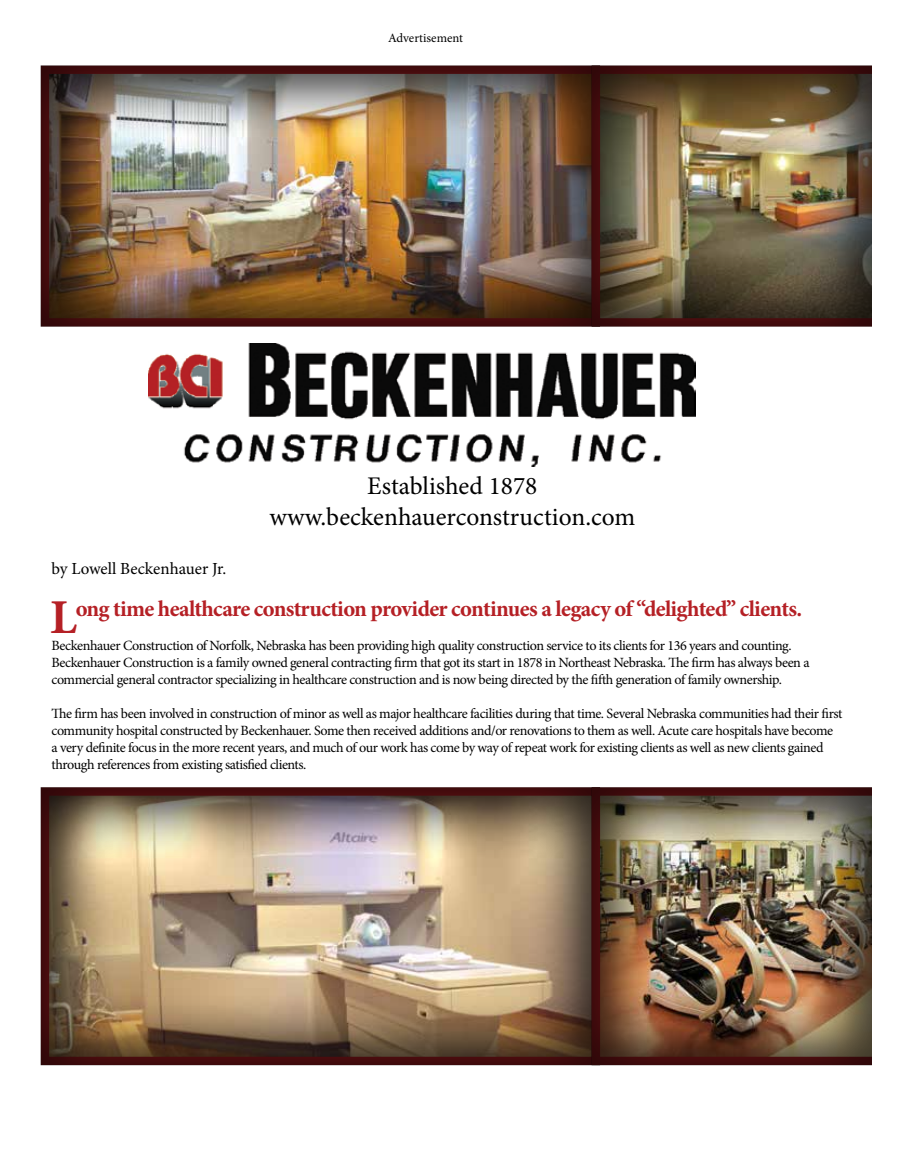
<style>
.page{position:relative;width:905px;height:1161px;background:#fff}
.page>*{position:absolute;margin:0;border:0;box-sizing:border-box;transform-origin:0 0}
.t1{font:25.35px/30.5px "Minion Pro";color:#000;text-align:center}
.t2{font:700 22.65px "Minion Pro";letter-spacing:-.03em;color:#b52025}
.t3{font:16.95px "Minion Pro";letter-spacing:-.005em;color:#000}
.t4{font:14.1px/17px "Minion Pro";letter-spacing:-.03em;color:#000}
.t5{font:12.75px "Minion Pro";color:#000}
.s1{font-size:48.6px}
</style>
<div class="page">
<div style="left:39px;top:64px;width:562px;height:265px;background:#000;opacity:.75"></div>
<div style="left:39px;top:786px;width:562px;height:281px;background:#000;opacity:.75"></div>
<div style="left:590px;top:64px;width:281px;height:265px;background:#000;opacity:.75"></div>
<div style="left:590px;top:786px;width:281px;height:281px;background:#000;opacity:.75"></div>
<img style="left:148px;top:344px;width:547px;height:123px">
<p class="t5" style="left:388px;top:30px;width:76px">Advertisement</p>
<p class="t3" style="left:51px;top:557px;width:176px">by Lowell Beckenhauer Jr.</p>
<h1 class="t1" style="left:269px;top:471px;width:367px">Established 1878 www.beckenhauerconstruction.com</h1>
<h2 class="t2" style="left:50px;top:593px;width:753px"><span class="s1">L</span>ong time healthcare construction provider continues a legacy of “delighted” clients.</h2>
<p class="t4" style="left:51px;top:637px;width:759px">Beckenhauer Construction of Norfolk, Nebraska has been providing high quality construction service to its clients for 136 years and counting.<br>Beckenhauer Construction is a family owned general contracting firm that got its start in 1878 in Northeast Nebraska. The firm has always been a commercial general contractor specializing in healthcare construction and is now being directed by the fifth generation of family ownership.</p>
<p class="t4" style="left:51px;top:705px;width:792px">The firm has been involved in construction of minor as well as major healthcare facilities during that time. Several Nebraska communities had their first community hospital constructed by Beckenhauer. Some then received additions and/or renovations to them as well. Acute care hospitals have become a very definite focus in the more recent years, and much of our work has come by way of repeat work for existing clients as well as new clients gained through references from existing satisfied clients.</p>
</div>
